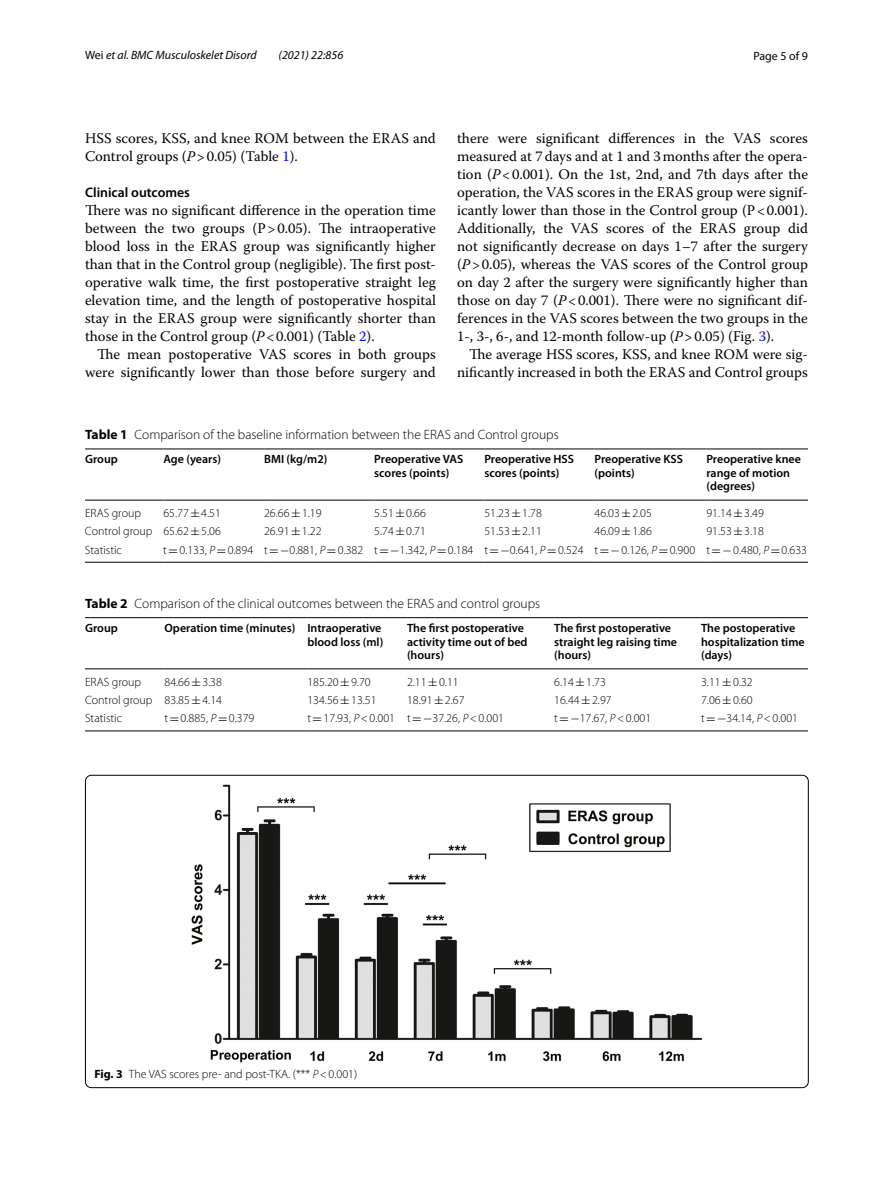
<style>
.page{position:relative;width:893px;height:1187px;background:#fff}
.page>*{position:absolute;margin:0;border:0;box-sizing:border-box;transform-origin:0 0}
.t1{font:14.7px/18px "Warnock Pro";color:#000;text-align:justify}
.t2{font:600 13.8px "Myriad Pro";color:#000}
.t3{font:300 13.5px "Myriad Pro";color:#000}
.t4{font:300 12px "Myriad Pro";color:#000}
.t5{font:600 12px/13.5px "Myriad Pro";color:#000}
.t6{font:italic 12px "Myriad Pro";color:#000}
.t7{font:12px "Myriad Pro";color:#000}
.s1{font-style:normal}
.s2{font-style:italic}
.s3{color:#00f}
.s4{font-weight:700}
.s5{font-family:"MTSY";font-weight:400}
</style>
<div class="page">
<hr style="left:85px;top:448px;width:78px;height:1px;background:#000">
<hr style="left:85px;top:500px;width:78px;height:1px;background:#000">
<hr style="left:163px;top:448px;width:101px;height:1px;background:#000">
<hr style="left:163px;top:500px;width:101px;height:1px;background:#000">
<hr style="left:264px;top:448px;width:110px;height:1px;background:#000">
<hr style="left:264px;top:500px;width:110px;height:1px;background:#000">
<hr style="left:374px;top:448px;width:110px;height:1px;background:#000">
<hr style="left:374px;top:500px;width:110px;height:1px;background:#000">
<hr style="left:484px;top:448px;width:110px;height:1px;background:#000">
<hr style="left:484px;top:500px;width:110px;height:1px;background:#000">
<hr style="left:594px;top:448px;width:112px;height:1px;background:#000">
<hr style="left:594px;top:500px;width:112px;height:1px;background:#000">
<hr style="left:706px;top:448px;width:102px;height:1px;background:#000">
<hr style="left:706px;top:500px;width:102px;height:1px;background:#000">
<hr style="left:85px;top:562px;width:78px;height:1px;background:#000">
<hr style="left:163px;top:562px;width:101px;height:1px;background:#000">
<hr style="left:264px;top:562px;width:110px;height:1px;background:#000">
<hr style="left:374px;top:562px;width:110px;height:1px;background:#000">
<hr style="left:484px;top:562px;width:110px;height:1px;background:#000">
<hr style="left:594px;top:562px;width:112px;height:1px;background:#000">
<hr style="left:706px;top:562px;width:102px;height:1px;background:#000">
<hr style="left:85px;top:617px;width:79px;height:1px;background:#000">
<hr style="left:85px;top:668px;width:79px;height:1px;background:#000">
<hr style="left:164px;top:617px;width:143px;height:1px;background:#000">
<hr style="left:164px;top:668px;width:143px;height:1px;background:#000">
<hr style="left:307px;top:617px;width:100px;height:1px;background:#000">
<hr style="left:307px;top:668px;width:100px;height:1px;background:#000">
<hr style="left:407px;top:617px;width:147px;height:1px;background:#000">
<hr style="left:407px;top:668px;width:147px;height:1px;background:#000">
<hr style="left:554px;top:617px;width:147px;height:1px;background:#000">
<hr style="left:554px;top:668px;width:147px;height:1px;background:#000">
<hr style="left:701px;top:617px;width:107px;height:1px;background:#000">
<hr style="left:701px;top:668px;width:107px;height:1px;background:#000">
<hr style="left:85px;top:730px;width:79px;height:1px;background:#000">
<hr style="left:164px;top:730px;width:143px;height:1px;background:#000">
<hr style="left:307px;top:730px;width:100px;height:1px;background:#000">
<hr style="left:407px;top:730px;width:147px;height:1px;background:#000">
<hr style="left:554px;top:730px;width:147px;height:1px;background:#000">
<hr style="left:701px;top:730px;width:107px;height:1px;background:#000">
<img style="left:192px;top:784px;width:510px;height:278px">
<p class="t6" style="left:85px;top:48px;width:173px"><span class="s1">Wei</span> et al. BMC Musculoskelet Disord</p>
<p class="t6" style="left:279px;top:48px;width:66px">(2021) 22:856</p>
<p class="t7" style="left:753px;top:48px;width:56px">Page 5 of 9</p>
<p class="t1" style="left:85px;top:128px;width:352px">HSS scores, KSS, and knee ROM between the ERAS and<br>Control groups (<span class="s2">P</span>&gt;0.05) (Table <span class="s3">1</span>).</p>
<p class="t2" style="left:85px;top:183px;width:107px">Clinical outcomes</p>
<p class="t1" style="left:85px;top:200px;width:352px">There was no significant difference in the operation time between the two groups (P&gt;0.05). The intraoperative blood loss in the ERAS group was significantly higher than that in the Control group (negligible). The first post&shy;operative walk time, the first postoperative straight leg elevation time, and the length of postoperative hospital stay in the ERAS group were significantly shorter than those in the Control group (<span class="s2">P</span>&lt;0.001) (Table <span class="s3">2</span>).</p>
<p class="t1" style="left:85px;top:344px;width:352px;text-align:right">The mean postoperative VAS scores in both groups were significantly lower than those before surgery and</p>
<p class="t1" style="left:457px;top:128px;width:352px">there were significant differences in the VAS scores measured at 7days and at 1 and 3months after the opera&shy;tion (<span class="s2">P</span>&lt;0.001). On the 1st, 2nd, and 7th days after the operation, the VAS scores in the ERAS group were signif&shy;icantly lower than those in the Control group (P&lt;0.001).<br>Additionally, the VAS scores of the ERAS group did not significantly decrease on days 1–7 after the surgery (<span class="s2">P</span>&gt;0.05), whereas the VAS scores of the Control group on day 2 after the surgery were significantly higher than those on day 7 (<span class="s2">P</span>&lt;0.001). There were no significant dif&shy;ferences in the VAS scores between the two groups in the 1-, 3-, 6-, and 12-month follow-up (<span class="s2">P</span>&gt;0.05) (Fig. <span class="s3">3</span>).</p>
<p class="t1" style="left:457px;top:344px;width:352px;text-align:right">The average HSS scores, KSS, and knee ROM were sig&shy;nificantly increased in both the ERAS and Control groups</p>
<p class="t3" style="left:85px;top:427px;width:475px"><span class="s4">Table 1</span> Comparison of the baseline information between the ERAS and Control groups</p>
<p class="t5" style="left:85px;top:452px;width:34px">Group</p>
<p class="t5" style="left:163px;top:452px;width:59px">Age (years)</p>
<p class="t5" style="left:264px;top:452px;width:65px">BMI (kg/m2)</p>
<p class="t5" style="left:374px;top:452px;width:90px">Preoperative VAS scores (points)</p>
<p class="t5" style="left:484px;top:452px;width:91px">Preoperative HSS scores (points)</p>
<p class="t5" style="left:594px;top:452px;width:90px">Preoperative KSS (points)</p>
<p class="t5" style="left:706px;top:452px;width:96px">Preoperative knee range of motion (degrees)</p>
<p class="t4" style="left:85px;top:506px;width:58px">ERAS group</p>
<p class="t4" style="left:163px;top:506px;width:59px">65.77<span class="s5">±</span>4.51</p>
<p class="t4" style="left:264px;top:506px;width:59px">26.66<span class="s5">±</span>1.19</p>
<p class="t4" style="left:374px;top:506px;width:53px">5.51<span class="s5">±</span>0.66</p>
<p class="t4" style="left:484px;top:506px;width:59px">51.23<span class="s5">±</span>1.78</p>
<p class="t4" style="left:594px;top:506px;width:59px">46.03<span class="s5">±</span>2.05</p>
<p class="t4" style="left:706px;top:506px;width:59px">91.14<span class="s5">±</span>3.49</p>
<p class="t4" style="left:85px;top:525px;width:137px">Control group 65.62<span class="s5">±</span>5.06</p>
<p class="t4" style="left:264px;top:525px;width:59px">26.91<span class="s5">±</span>1.22</p>
<p class="t4" style="left:374px;top:525px;width:53px">5.74<span class="s5">±</span>0.71</p>
<p class="t4" style="left:484px;top:525px;width:59px">51.53<span class="s5">±</span>2.11</p>
<p class="t4" style="left:594px;top:525px;width:59px">46.09<span class="s5">±</span>1.86</p>
<p class="t4" style="left:706px;top:525px;width:59px">91.53<span class="s5">±</span>3.18</p>
<p class="t4" style="left:85px;top:543px;width:38px">Statistic</p>
<p class="t4" style="left:163px;top:543px;width:645px">t<span class="s5">=</span>0.133, <span class="s2">P</span><span class="s5">=</span>0.894 t<span class="s5">=−</span>0.881, <span class="s2">P</span><span class="s5">=</span>0.382 t<span class="s5">=−</span>1.342, <span class="s2">P</span><span class="s5">=</span>0.184 t<span class="s5">=−</span>0.641, <span class="s2">P</span><span class="s5">=</span>0.524 t<span class="s5">=−</span>0.126, <span class="s2">P</span><span class="s5">=</span>0.900 t<span class="s5">=−</span>0.480, <span class="s2">P</span><span class="s5">=</span>0.633</p>
<p class="t3" style="left:85px;top:595px;width:457px"><span class="s4">Table 2</span> Comparison of the clinical outcomes between the ERAS and control groups</p>
<p class="t5" style="left:85px;top:621px;width:34px">Group</p>
<p class="t5" style="left:164px;top:621px;width:220px;text-align:right">Operation time (minutes) Intraoperative blood loss (ml)</p>
<p class="t5" style="left:407px;top:621px;width:122px">The first postoperative activity time out of bed (hours)</p>
<p class="t5" style="left:554px;top:621px;width:124px">The first postoperative straight leg raising time (hours)</p>
<p class="t5" style="left:701px;top:621px;width:105px">The postoperative hospitalization time (days)</p>
<p class="t4" style="left:85px;top:675px;width:58px">ERAS group</p>
<p class="t4" style="left:164px;top:675px;width:59px">84.66<span class="s5">±</span>3.38</p>
<p class="t4" style="left:307px;top:675px;width:65px">185.20<span class="s5">±</span>9.70</p>
<p class="t4" style="left:407px;top:675px;width:53px">2.11<span class="s5">±</span>0.11</p>
<p class="t4" style="left:554px;top:675px;width:53px">6.14<span class="s5">±</span>1.73</p>
<p class="t4" style="left:701px;top:675px;width:53px">3.11<span class="s5">±</span>0.32</p>
<p class="t4" style="left:85px;top:693px;width:138px">Control group 83.85<span class="s5">±</span>4.14</p>
<p class="t4" style="left:307px;top:693px;width:71px">134.56<span class="s5">±</span>13.51</p>
<p class="t4" style="left:407px;top:693px;width:59px">18.91<span class="s5">±</span>2.67</p>
<p class="t4" style="left:554px;top:693px;width:59px">16.44<span class="s5">±</span>2.97</p>
<p class="t4" style="left:701px;top:693px;width:53px">7.06<span class="s5">±</span>0.60</p>
<p class="t4" style="left:85px;top:711px;width:38px">Statistic</p>
<p class="t4" style="left:165px;top:711px;width:91px">t<span class="s5">=</span>0.885, <span class="s2">P</span><span class="s5">=</span>0.379</p>
<p class="t4" style="left:307px;top:711px;width:198px">t<span class="s5">=</span>17.93, <span class="s2">P</span>&lt;0.001 t<span class="s5">=−</span>37.26, <span class="s2">P</span>&lt;0.001</p>
<p class="t4" style="left:554px;top:711px;width:99px">t<span class="s5">=−</span>17.67, <span class="s2">P</span>&lt;0.001</p>
<p class="t4" style="left:701px;top:711px;width:99px">t<span class="s5">=−</span>34.14, <span class="s2">P</span>&lt;0.001</p>
<p class="t4" style="left:94px;top:1067px;width:264px"><span class="s4">Fig. 3</span> The VAS scores pre- and post-TKA. (*** <span class="s2">P</span>&lt;0.001)</p>
</div>
